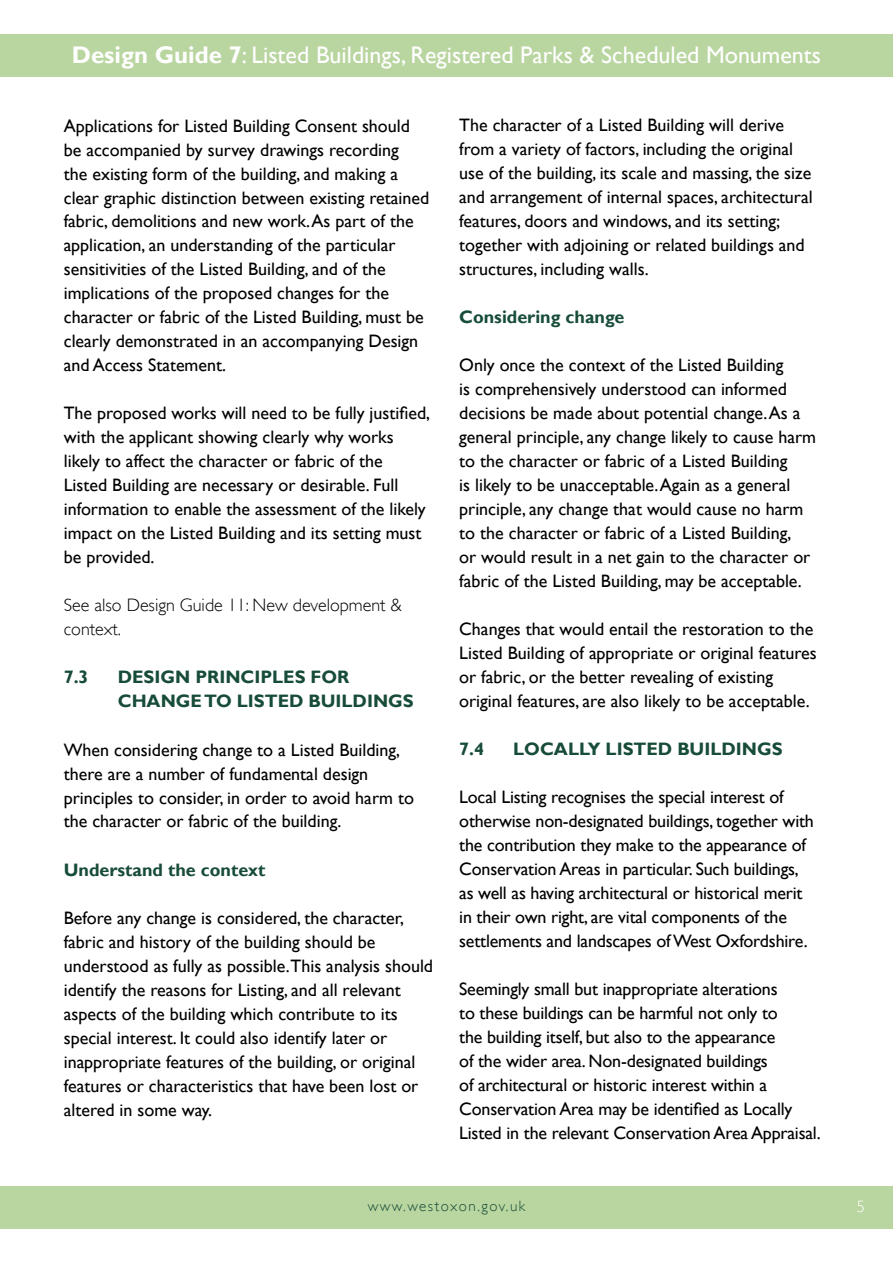
<style>
.page{position:relative;width:893px;height:1263px;background:#fff}
.page>*{position:absolute;margin:0;border:0;box-sizing:border-box;transform-origin:0 0}
.t1{font:24px "Gill Sans";color:#fff}
.t2{font:18px/24px "Gill Sans";color:#000}
.t3{font:700 18px/24px "Gill Sans";color:#174c38}
.t4{font:300 18px/24px "Gill Sans";color:#000}
.t5{font:300 16.5px "Gill Sans";color:#fff}
.t6{font:300 15px "Gill Sans";letter-spacing:.1em;color:#174c38}
.s1{font-weight:700}
</style>
<div class="page">
<div style="left:0;top:1186px;width:893px;height:43px;background:#b9d5a0"></div>
<div style="left:0;top:34px;width:893px;height:43px;background:#b9d5a0"></div>
<h1 class="t1" style="left:72px;top:41px;width:751px"><span class="s1">Design Guide 7</span>: Listed Buildings, Registered Parks &amp; Scheduled Monuments</h1>
<p class="t2" style="left:64px;top:114px;width:367px">Applications for Listed Building Consent should be accompanied by survey drawings recording<br>the existing form of the building, and making a clear graphic distinction between existing retained fabric, demolitions and new work. As part of the application, an understanding of the particular sensitivities of the Listed Building, and of the implications of the proposed changes for the character or fabric of the Listed Building, must be clearly demonstrated in an accompanying Design and Access Statement.</p>
<p class="t2" style="left:64px;top:402px;width:368px">The proposed works will need to be fully justified, with the applicant showing clearly why works likely to affect the character or fabric of the Listed Building are necessary or desirable. Full information to enable the assessment of the likely impact on the Listed Building and its setting must be provided.</p>
<p class="t4" style="left:64px;top:593px;width:340px">See also Design Guide 11: New development &amp; context.</p>
<p class="t3" style="left:64px;top:666px;width:26px">7.3</p>
<p class="t3" style="left:118px;top:666px;width:297px">DESIGN PRINCIPLES FOR<br>CHANGE TO LISTED BUILDINGS</p>
<p class="t2" style="left:64px;top:738px;width:352px">When considering change to a Listed Building, there are a number of fundamental design principles to consider, in order to avoid harm to the character or fabric of the building.</p>
<p class="t3" style="left:64px;top:858px;width:203px">Understand the context</p>
<p class="t2" style="left:64px;top:906px;width:371px">Before any change is considered, the character, fabric and history of the building should be understood as fully as possible.This analysis should identify the reasons for Listing, and all relevant aspects of the building which contribute to its special interest. It could also identify later or inappropriate features of the building, or original features or characteristics that have been lost or altered in some way.</p>
<p class="t2" style="left:459px;top:114px;width:355px">The character of a Listed Building will derive from a variety of factors, including the original use of the building, its scale and massing, the size and arrangement of internal spaces, architectural features, doors and windows, and its setting; together with adjoining or related buildings and structures, including walls.</p>
<p class="t3" style="left:459px;top:306px;width:167px">Considering change</p>
<p class="t2" style="left:459px;top:354px;width:358px">Only once the context of the Listed Building<br>is comprehensively understood can informed decisions be made about potential change. As a general principle, any change likely to cause harm to the character or fabric of a Listed Building<br>is likely to be unacceptable. Again as a general principle, any change that would cause no harm to the character or fabric of a Listed Building,<br>or would result in a net gain to the character or fabric of the Listed Building, may be acceptable.</p>
<p class="t2" style="left:459px;top:618px;width:359px">Changes that would entail the restoration to the Listed Building of appropriate or original features or fabric, or the better revealing of existing original features, are also likely to be acceptable.</p>
<p class="t3" style="left:459px;top:738px;width:26px">7.4</p>
<p class="t3" style="left:513px;top:738px;width:271px">LOCALLY LISTED BUILDINGS</p>
<p class="t2" style="left:459px;top:786px;width:356px">Local Listing recognises the special interest of otherwise non-designated buildings, together with the contribution they make to the appearance of Conservation Areas in particular. Such buildings, as well as having architectural or historical merit in their own right, are vital components of the settlements and landscapes of West Oxfordshire.</p>
<p class="t2" style="left:459px;top:978px;width:363px">Seemingly small but inappropriate alterations<br>to these buildings can be harmful not only to<br>the building itself, but also to the appearance<br>of the wider area. Non-designated buildings<br>of architectural or historic interest within a Conservation Area may be identified as Locally Listed in the relevant Conservation Area Appraisal.</p>
<p class="t6" style="left:368px;top:1197px;width:159px">www.westoxon.gov.uk</p>
<p class="t5" style="left:857px;top:1197px;width:10px">5</p>
</div>
